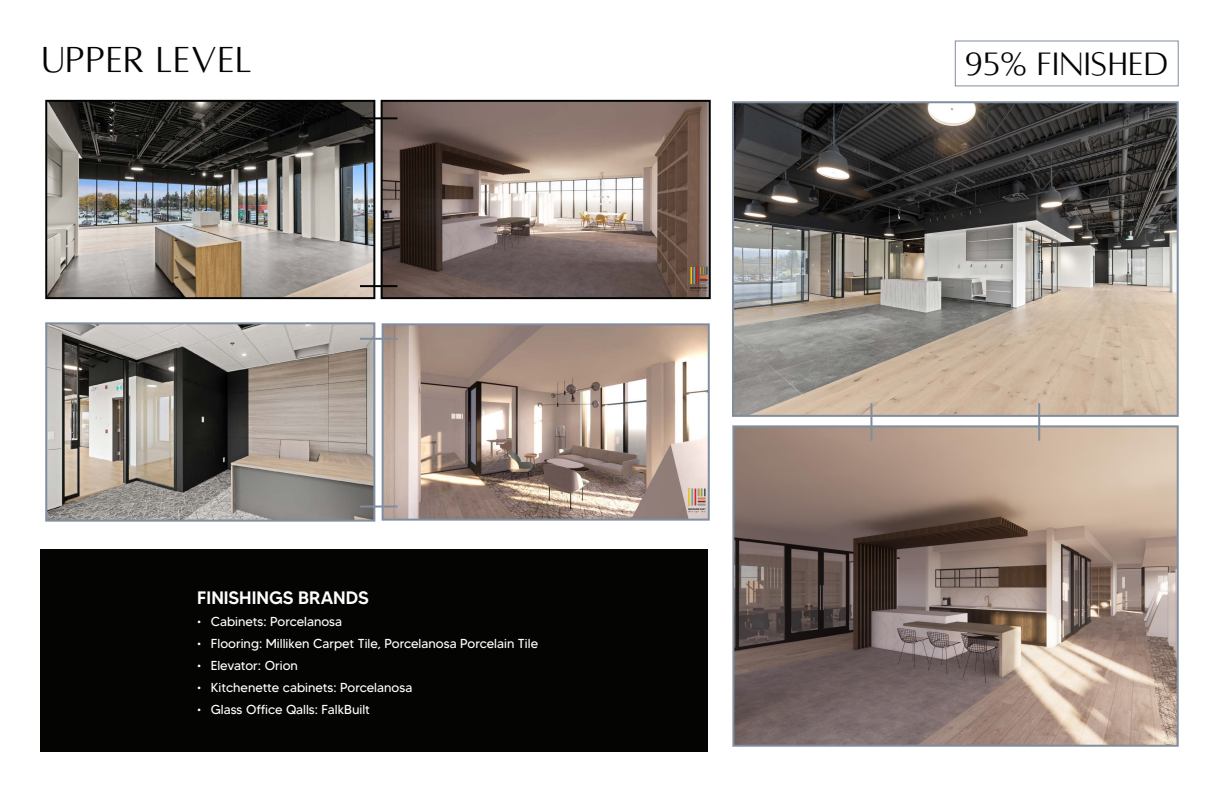
<style>
.page{position:relative;width:1224px;height:792px;background:#fff}
.page>*{position:absolute;margin:0;border:0;box-sizing:border-box;transform-origin:0 0}
.t1{font:40px "Alta caption";color:#040503}
.t2{font:35.8px "Alta caption";color:#040503}
.t3{font:500 18px "MADETOMMY";color:#fff}
.t4{font:13px "MADETOMMY";color:#fff}
</style>
<div class="page">
<div style="left:40px;top:549px;width:668px;height:202px;background:#040503"></div>
<svg style="left:732px;top:424px;width:447px;height:323px;background:#938177"></svg>
<svg style="left:732px;top:101px;width:447px;height:317px;background:#807a73"></svg>
<hr style="left:1038px;top:403px;width:2px;height:38px;background:#808d9e">
<hr style="left:870px;top:403px;width:2px;height:38px;background:#808d9e">
<svg style="left:380px;top:99px;width:331px;height:201px;background:#806f68"></svg>
<img style="left:45px;top:99px;width:331px;height:201px">
<hr style="left:360px;top:117px;width:37px;height:2px;background:#040503">
<hr style="left:360px;top:285px;width:37px;height:2px;background:#040503">
<img style="left:385px;top:326px;width:322px;height:192px">
<img style="left:687px;top:487px;width:19px;height:27px">
<div style="left:382px;top:323px;width:328px;height:198px;border:2px solid #808d9e"></div>
<svg style="left:45px;top:322px;width:331px;height:200px;background:#938e88"></svg>
<hr style="left:360px;top:338px;width:37px;height:2px;background:#808d9e">
<hr style="left:360px;top:506px;width:37px;height:2px;background:#808d9e">
<div style="left:955px;top:40px;width:224px;height:46px;border:1px solid #808d9e"></div>
<p class="t1" style="left:41px;top:38px;width:213px">UPPER LEVEL</p>
<p class="t2" style="left:965px;top:44px;width:205px">95% FINISHED</p>
<p class="t3" style="left:197px;top:586px;width:173px">FINISHINGS BRANDS</p>
<p class="t4" style="left:197px;top:613px;width:147px">• Cabinets: Porcelanosa</p>
<p class="t4" style="left:197px;top:635px;width:342px">• Flooring: Milliken Carpet Tile, Porcelanosa Porcelain Tile</p>
<p class="t4" style="left:197px;top:657px;width:102px">• Elevator: Orion</p>
<p class="t4" style="left:197px;top:679px;width:217px">• Kitchenette cabinets: Porcelanosa</p>
<p class="t4" style="left:197px;top:701px;width:174px">• Glass Office Qalls: FalkBuilt</p>
</div>
